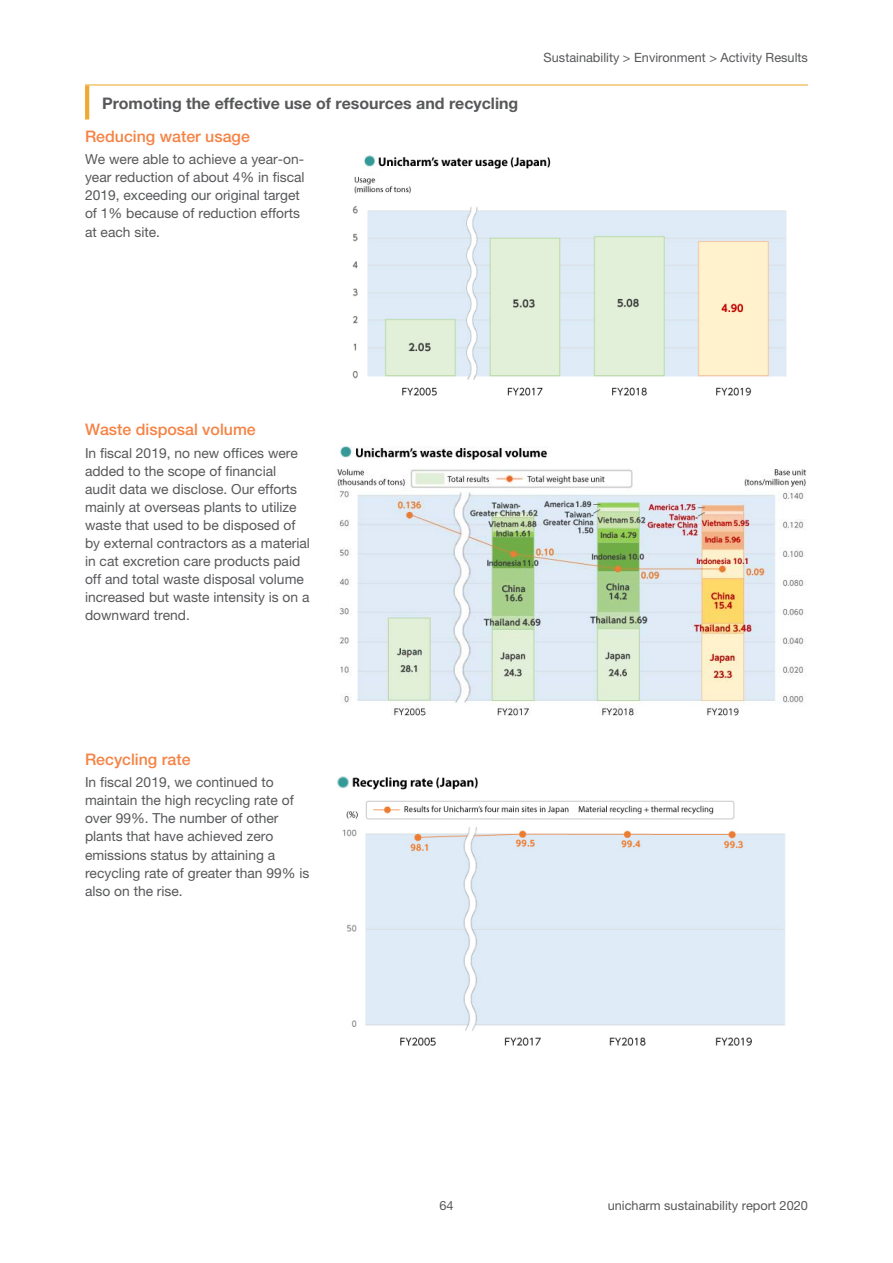
<style>
.page{position:relative;width:893px;height:1263px;background:#fff}
.page>*{position:absolute;margin:0;border:0;box-sizing:border-box;transform-origin:0 0}
.t1{font:500 15.9px "Helvetica Neue LT Std";color:#f58345}
.t2{font:700 15.9px "Helvetica Neue LT Std";color:#57585a}
.t3{font:13.8px/18.1px "Helvetica Neue LT Std";color:#57585a}
.t4{font:12.75px "Helvetica Neue LT Std";color:#57585a}
</style>
<div class="page">
<hr style="left:85px;top:84px;width:723px;height:2px;background:#eeaa34">
<hr style="left:85px;top:86px;width:4px;height:34px;background:#eeaa34">
<img style="left:337px;top:446px;width:469px;height:270px">
<img style="left:337px;top:776px;width:449px;height:270px">
<img style="left:353px;top:155px;width:434px;height:241px">
<p class="t2" style="left:102px;top:93px;width:418px">Promoting the effective use of resources and recycling</p>
<p class="t1" style="left:85px;top:127px;width:166px">Reducing water usage</p>
<p class="t3" style="left:85px;top:168px;width:221px">year reduction of about 4% in fiscal</p>
<p class="t3" style="left:85px;top:150px;width:221px">We were able to achieve a year-on-</p>
<p class="t3" style="left:85px;top:186px;width:216px;text-align:justify">2019, exceeding our original target of 1% because of reduction efforts at each site.</p>
<p class="t4" style="left:544px;top:49px;width:266px">Sustainability &gt; Environment &gt; Activity Results</p>
<p class="t1" style="left:85px;top:420px;width:172px">Waste disposal volume</p>
<p class="t3" style="left:85px;top:443px;width:226px">In fiscal 2019, no new offices were added to the scope of financial audit data we disclose. Our efforts mainly at overseas plants to utilize waste that used to be disposed of by external contractors as a material in cat excretion care products paid off and total waste disposal volume increased but waste intensity is on a downward trend.</p>
<p class="t1" style="left:85px;top:750px;width:107px">Recycling rate</p>
<p class="t3" style="left:85px;top:773px;width:226px">In fiscal 2019, we continued to maintain the high recycling rate of over 99%. The number of other plants that have achieved zero emissions status by attaining a recycling rate of greater than 99% is also on the rise.</p>
<p class="t4" style="left:439px;top:1198px;width:16px">64</p>
<p class="t4" style="left:608px;top:1198px;width:202px">unicharm sustainability report 2020</p>
</div>
